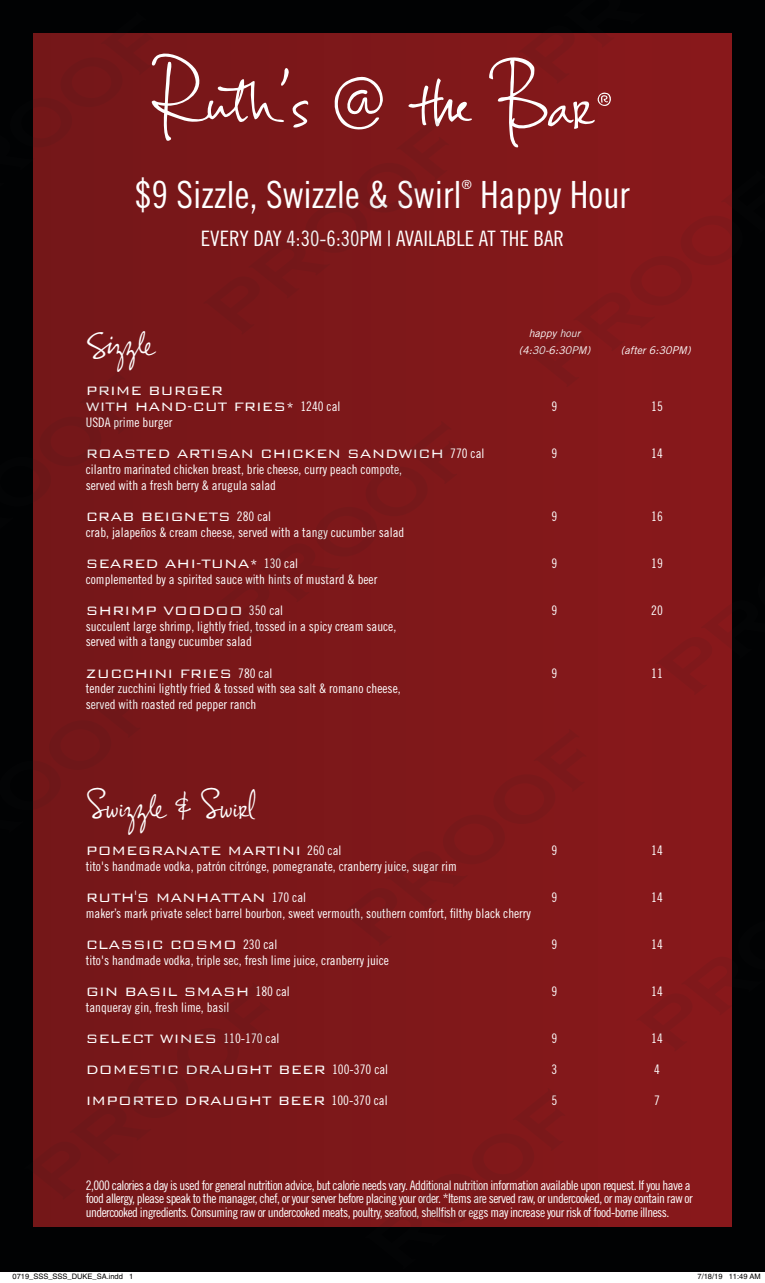
<style>
.page{position:relative;width:765px;height:1283px;background:#fff}
.page>*{position:absolute;margin:0;border:0;box-sizing:border-box;transform-origin:0 0}
.t1{font:100px "Ruths Hand";color:#fff}
.t2{font:47.5px "Ruths Hand";letter-spacing:-.01em;color:#fff}
.t3{font:37.5px "Trade Gothic Cond Eighteen";color:#fff}
.t4{font:21.25px "Trade Gothic Cond Eighteen";color:#fff}
.t5{font:300 16.25px/16.2px "Bank Gothic";color:#fff}
.t6{font:13.12px/15.8px "Trade Gothic Cond Eighteen";color:#fff}
.t7{font:13.12px/13.8px "Trade Gothic Cond Eighteen";letter-spacing:-.04em;color:#fff}
.t8{font:12.5px "Trade Gothic Cond Eighteen";color:#fff}
.t9{font:italic 10.62px/16.2px "Trade Gothic";color:#fff;text-align:center}
.t10{font:7.5px "Helvetica";color:#000}
.s1{font-size:58.25px}
.s2{font-family:"Trade Gothic Cond Eighteen";font-weight:400;font-size:13.12px}
</style>
<div class="page">
<div style="left:0;top:0;width:765px;height:1271px;background:#010203"></div>
<div style="left:34px;top:34px;width:697px;height:1192px;background:#7f181a"></div>
<div style="left:33px;top:674px;width:109px;height:182px;background:#751719"></div>
<svg style="left:214px;top:563px;width:55px;height:75px"></svg>
<svg style="left:731px;top:170px;width:1px;height:217px"></svg>
<div style="left:33px;top:371px;width:100px;height:181px;background:#751719"></div>
<svg style="left:204px;top:251px;width:65px;height:83px"></svg>
<svg style="left:518px;top:33px;width:127px;height:1px"></svg>
<div style="left:33px;top:33px;width:121px;height:160px;background:#751719"></div>
<svg style="left:365px;top:1226px;width:201px;height:1px"></svg>
<svg style="left:731px;top:920px;width:1px;height:131px"></svg>
<div style="left:33px;top:982px;width:236px;height:217px;background:#761719"></div>
<svg style="left:731px;top:563px;width:1px;height:132px"></svg>
<svg style="left:13px;top:1271px;width:110px;height:1px"></svg>
<svg style="left:729px;top:1271px;width:32px;height:1px"></svg>
<h1 class="t1" style="left:152px;top:41px;width:463px">Ruth’s @ the Bar<span class="s1">®</span></h1>
<h3 class="t3" style="left:135px;top:172px;width:328px">$9 Sizzle, Swizzle &amp; Swirl</h3>
<p class="t8" style="left:462px;top:177px;width:11px">®</p>
<h3 class="t3" style="left:480px;top:172px;width:151px">Happy Hour</h3>
<h3 class="t4" style="left:201px;top:225px;width:365px">EVERY DAY 4:30-6:30PM | AVAILABLE AT THE BAR</h3>
<h2 class="t2" style="left:86px;top:314px;width:72px">Sizzle</h2>
<p class="t9" style="left:519px;top:325px;width:73px">happy hour (4:30-6:30PM)</p>
<p class="t9" style="left:621px;top:341px;width:71px">(after 6:30PM)</p>
<p class="t5" style="left:86px;top:381px;width:256px">PRIME BURGER<br>WITH HAND-CUT FRIES* <span class="s2">1240 cal</span></p>
<p class="t6" style="left:552px;top:398px;width:7px">9</p>
<p class="t6" style="left:651px;top:398px;width:13px">15</p>
<p class="t6" style="left:86px;top:414px;width:88px">USDA prime burger</p>
<p class="t5" style="left:86px;top:444px;width:400px">ROASTED ARTISAN CHICKEN SANDWICH <span class="s2">770 cal</span></p>
<p class="t6" style="left:552px;top:445px;width:7px">9</p>
<p class="t6" style="left:651px;top:445px;width:13px">14</p>
<p class="t6" style="left:86px;top:461px;width:318px">cilantro marinated chicken breast, brie cheese, curry peach compote, served with a fresh berry &amp; arugula salad</p>
<p class="t5" style="left:86px;top:507px;width:187px">CRAB BEIGNETS <span class="s2">280 cal</span></p>
<p class="t6" style="left:552px;top:508px;width:7px">9</p>
<p class="t6" style="left:651px;top:508px;width:13px">16</p>
<p class="t6" style="left:86px;top:524px;width:320px">crab, jalapeños &amp; cream cheese, served with a tangy cucumber salad</p>
<p class="t5" style="left:86px;top:554px;width:214px">SEARED AHI-TUNA* <span class="s2">130 cal</span></p>
<p class="t6" style="left:552px;top:555px;width:7px">9</p>
<p class="t6" style="left:651px;top:555px;width:13px">19</p>
<p class="t6" style="left:86px;top:571px;width:293px">complemented by a spirited sauce with hints of mustard &amp; beer</p>
<p class="t5" style="left:86px;top:601px;width:199px">SHRIMP VOODOO <span class="s2">350 cal</span></p>
<p class="t6" style="left:552px;top:602px;width:7px">9</p>
<p class="t6" style="left:651px;top:602px;width:13px">20</p>
<p class="t6" style="left:86px;top:618px;width:312px">succulent large shrimp, lightly fried, tossed in a spicy cream sauce, served with a tangy cucumber salad</p>
<p class="t5" style="left:86px;top:663px;width:188px">ZUCCHINI FRIES <span class="s2">780 cal</span></p>
<p class="t6" style="left:552px;top:665px;width:7px">9</p>
<p class="t6" style="left:651px;top:665px;width:13px">11</p>
<p class="t6" style="left:86px;top:681px;width:316px">tender zucchini lightly fried &amp; tossed with sea salt &amp; romano cheese, served with roasted red pepper ranch</p>
<h2 class="t2" style="left:86px;top:777px;width:171px">Swizzle &amp; Swirl</h2>
<p class="t5" style="left:86px;top:840px;width:257px">POMEGRANATE MARTINI <span class="s2">260 cal</span></p>
<p class="t6" style="left:552px;top:842px;width:7px">9</p>
<p class="t6" style="left:651px;top:842px;width:13px">14</p>
<p class="t6" style="left:86px;top:858px;width:373px">tito's handmade vodka, patrón citrónge, pomegranate, cranberry juice, sugar rim</p>
<p class="t5" style="left:86px;top:887px;width:222px">RUTH'S MANHATTAN <span class="s2">170 cal</span></p>
<p class="t6" style="left:552px;top:889px;width:7px">9</p>
<p class="t6" style="left:651px;top:889px;width:13px">14</p>
<p class="t6" style="left:86px;top:905px;width:447px">maker’s mark private select barrel bourbon, sweet vermouth, southern comfort, filthy black cherry</p>
<p class="t5" style="left:86px;top:934px;width:193px">CLASSIC COSMO <span class="s2">230 cal</span></p>
<p class="t6" style="left:552px;top:936px;width:7px">9</p>
<p class="t6" style="left:651px;top:936px;width:13px">14</p>
<p class="t6" style="left:86px;top:952px;width:305px">tito's handmade vodka, triple sec, fresh lime juice, cranberry juice</p>
<p class="t5" style="left:86px;top:981px;width:206px">GIN BASIL SMASH <span class="s2">180 cal</span></p>
<p class="t6" style="left:552px;top:983px;width:7px">9</p>
<p class="t6" style="left:651px;top:983px;width:13px">14</p>
<p class="t6" style="left:86px;top:999px;width:145px">tanqueray gin, fresh lime, basil</p>
<p class="t5" style="left:86px;top:1028px;width:195px">SELECT WINES <span class="s2">110-170 cal</span></p>
<p class="t6" style="left:552px;top:1030px;width:7px">9</p>
<p class="t6" style="left:651px;top:1030px;width:13px">14</p>
<p class="t5" style="left:86px;top:1060px;width:304px">DOMESTIC DRAUGHT BEER <span class="s2">100-370 cal</span></p>
<p class="t6" style="left:552px;top:1061px;width:7px">3</p>
<p class="t6" style="left:654px;top:1061px;width:7px">4</p>
<p class="t5" style="left:86px;top:1091px;width:303px">IMPORTED DRAUGHT BEER <span class="s2">100-370 cal</span></p>
<p class="t6" style="left:552px;top:1092px;width:7px">5</p>
<p class="t6" style="left:654px;top:1092px;width:7px">7</p>
<p class="t7" style="left:86px;top:1177px;width:609px">2,000 calories a day is used for general nutrition advice, but calorie needs vary. Additional nutrition information available upon request. If you have a food allergy, please speak to the manager, chef, or your server before placing your order. *Items are served raw, or undercooked, or may contain raw or undercooked ingredients. Consuming raw or undercooked meats, poultry, seafood, shellfish or eggs may increase your risk of food-borne illness.</p>
<p class="t10" style="left:12px;top:1272px;width:122px">0719_SSS_SSS_DUKE_SA.indd 1</p>
<p class="t10" style="left:698px;top:1272px;width:65px">7/18/19 11:49 AM</p>
</div>
